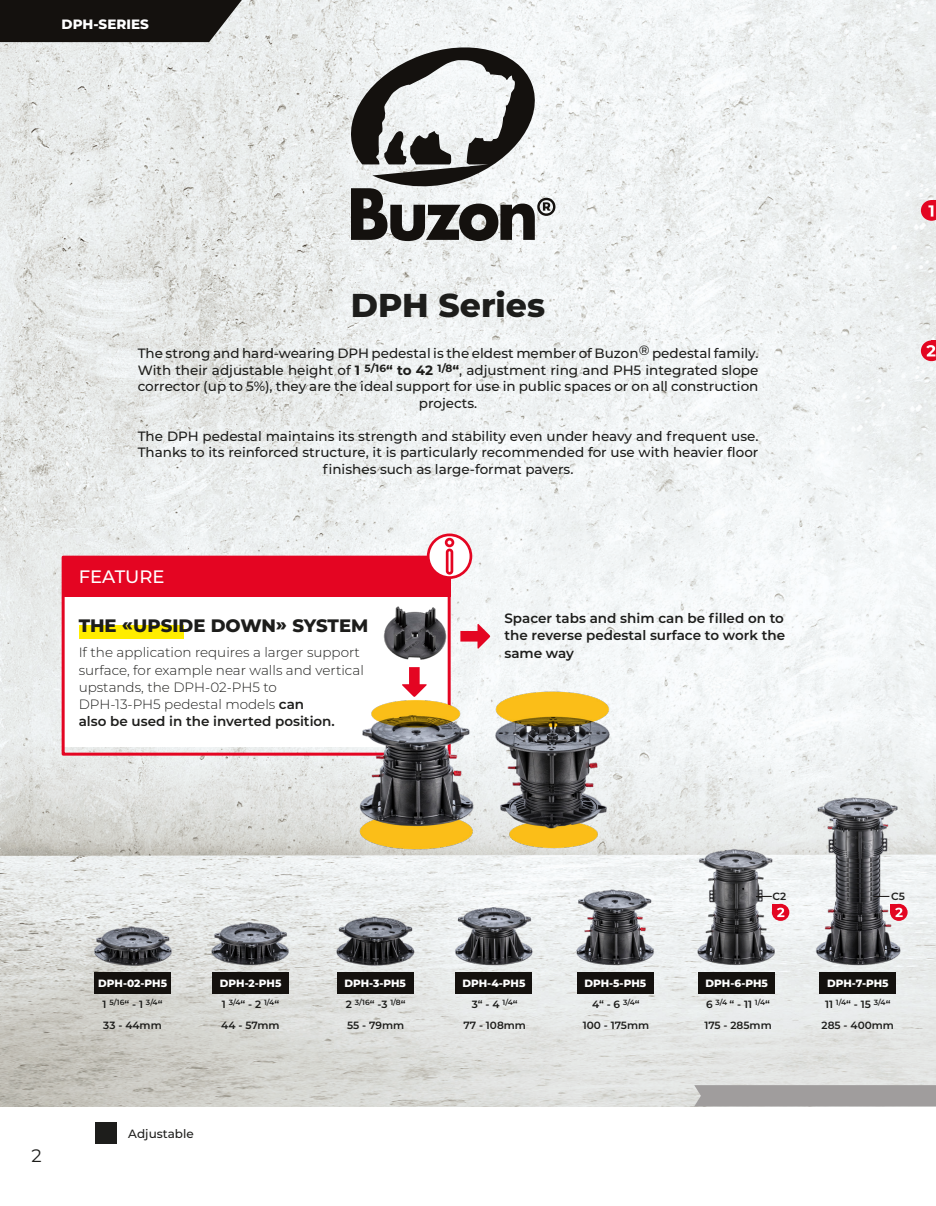
<style>
.page{position:relative;width:936px;height:1206px;background:#fff}
.page>*{position:absolute;margin:0;border:0;box-sizing:border-box;transform-origin:0 0}
.t1{font:800 33px "Montserrat";color:#1d1d1b}
.t2{font:800 18px "Montserrat";color:#1d1d1b}
.t3{font:500 18px "Montserrat";color:#fff}
.t4{font:18px "Montserrat";color:#1d1d1b}
.t5{font:500 13.5px/16.5px "Montserrat";color:#1d1d1b;text-align:center}
.t6{font:300 13.5px/17.2px "Montserrat";color:#1d1d1b}
.t7{font:600 13.5px/17.2px "Montserrat";color:#1d1d1b;text-align:justify}
.t8{font:800 13.5px "Montserrat";color:#fff}
.t9{font:500 12px "Montserrat";color:#1d1d1b}
.t10{font:600 10.5px/21.1px "Montserrat";color:#1d1d1b;text-align:center}
.t11{font:800 10.5px "Montserrat";letter-spacing:-.01em;color:#fff}
.t12{font:600 7.5px "Montserrat";color:#1d1d1b}
.s1{font-weight:700}
.s2{font-weight:600}
.s3{font-size:10.5px}
.s4{font-weight:800;color:#fff}
</style>
<div class="page">
<img style="left:0;top:0;width:935px;height:1106px">
<div style="left:95px;top:1121px;width:22px;height:21px;background:#1d1d1b"></div>
<img style="left:204px;top:900px;width:97px;height:69px">
<div style="left:212px;top:972px;width:77px;height:21px;background:#14110e"></div>
<img style="left:331px;top:902px;width:92px;height:66px">
<div style="left:337px;top:972px;width:76px;height:21px;background:#14110e"></div>
<svg style="left:693px;top:1084px;width:242px;height:22px;background:#a4a1a1"></svg>
<img style="left:439px;top:898px;width:104px;height:71px">
<div style="left:455px;top:972px;width:77px;height:21px;background:#14110e"></div>
<img style="left:564px;top:898px;width:102px;height:69px">
<div style="left:576px;top:972px;width:77px;height:21px;background:#14110e"></div>
<img style="left:687px;top:837px;width:103px;height:132px">
<div style="left:698px;top:972px;width:76px;height:21px;background:#14110e"></div>
<img style="left:810px;top:770px;width:101px;height:197px">
<div style="left:819px;top:972px;width:76px;height:21px;background:#14110e"></div>
<div style="left:94px;top:972px;width:77px;height:21px;background:#14110e"></div>
<img style="left:88px;top:918px;width:87px;height:51px">
<svg style="left:341px;top:37px;width:214px;height:204px"></svg>
<div style="left:0;top:0;width:242px;height:42px;background:#14110e"></div>
<div style="left:64px;top:588px;width:384px;height:158px;background:#fff"></div>
<div style="left:63px;top:557px;width:387px;height:39px;background:#e40522"></div>
<div style="left:62px;top:555px;width:388px;height:200px;border:3px solid #e40522"></div>
<svg style="left:426px;top:533px;width:46px;height:45px"></svg>
<div style="left:80px;top:624px;width:104px;height:14px;background:#ffed00"></div>
<img style="left:383px;top:597px;width:71px;height:73px">
<svg style="left:401px;top:667px;width:26px;height:5px"></svg>
<img style="left:901px;top:91px;width:34px;height:459px">
<svg style="left:920px;top:200px;width:15px;height:21px"></svg>
<svg style="left:920px;top:340px;width:15px;height:21px"></svg>
<img style="left:308px;top:672px;width:370px;height:226px">
<svg style="left:755px;top:895px;width:16px;height:1px"></svg>
<svg style="left:873px;top:895px;width:15px;height:1px"></svg>
<svg style="left:460px;top:622px;width:30px;height:27px"></svg>
<div style="left:889px;top:903px;width:9px;height:9px;background:#e30521"></div>
<svg style="left:889px;top:903px;width:18px;height:17px"></svg>
<svg style="left:894px;top:907px;width:8px;height:9px"></svg>
<div style="left:771px;top:903px;width:9px;height:9px;background:#e30521"></div>
<svg style="left:771px;top:903px;width:18px;height:17px"></svg>
<svg style="left:776px;top:907px;width:8px;height:9px"></svg>
<p class="t8" style="left:62px;top:14px;width:89px">DPH-SERIES</p>
<h1 class="t1" style="left:351px;top:280px;width:196px">DPH Series</h1>
<p class="t5" style="left:138px;top:344px;width:622px">The strong and hard-wearing DPH pedestal is the eldest member of Buzon® pedestal family.<br>With their adjustable height of <span class="s1">1</span> <sup>5/16</sup><span class="s1">“ to 42</span> <sup>1/8</sup><span class="s1">“</span>, adjustment ring and PH5 integrated slope corrector (up to 5%), they are the ideal support for use in public spaces or on all construction projects.</p>
<p class="t5" style="left:138px;top:427px;width:622px">The DPH pedestal maintains its strength and stability even under heavy and frequent use.<br>Thanks to its reinforced structure, it is particularly recommended for use with heavier floor finishes such as large-format pavers.</p>
<h2 class="t3" style="left:79px;top:563px;width:87px">FEATURE</h2>
<h2 class="t2" style="left:79px;top:611px;width:291px">THE «UPSIDE DOWN» SYSTEM</h2>
<p class="t6" style="left:79px;top:643px;width:286px">If the application requires a larger support surface, for example near walls and vertical upstands, the DPH-02-PH5 to<br>DPH-13-PH5 pedestal models <span class="s2">can<br>also be used in the inverted position.</span></p>
<p class="t7" style="left:504px;top:608px;width:282px">Spacer tabs and shim can be filled on to the reverse pedestal surface to work the same way</p>
<h2 class="t4" style="left:32px;top:1142px;width:12px">2</h2>
<p class="t11" style="left:98px;top:975px;width:70px">DPH-02-PH5</p>
<p class="t12" style="left:102px;top:996px;width:61px"><span class="s3">1</span> 5/16<span class="s3">“ - 1</span> 3/4<span class="s3">“</span></p>
<p class="t10" style="left:103px;top:1014px;width:60px">33 - 44mm</p>
<p class="t11" style="left:220px;top:975px;width:63px">DPH-2-PH5</p>
<p class="t12" style="left:222px;top:996px;width:59px"><span class="s3">1</span> 3/4<span class="s3">“ - 2</span> 1/4<span class="s3">“</span></p>
<p class="t10" style="left:221px;top:1014px;width:60px">44 - 57mm</p>
<p class="t9" style="left:128px;top:1124px;width:67px">Adjustable</p>
<p class="t11" style="left:344px;top:975px;width:63px">DPH-3-PH5</p>
<p class="t12" style="left:346px;top:996px;width:61px"><span class="s3">2</span> 3/16<span class="s3">“ -3</span> 1/8<span class="s3">“</span></p>
<p class="t10" style="left:347px;top:1014px;width:59px">55 - 79mm</p>
<p class="t10" style="left:772px;top:884px;width:15px">C2</p>
<p class="t10" style="left:890px;top:884px;width:15px">C5</p>
<p class="t10" style="left:462px;top:971px;width:65px"><span class="s4">DPH-4-PH5<br></span>3“ - 4 <sup>1/4</sup>“<br>77 - 108mm</p>
<p class="t10" style="left:582px;top:971px;width:68px"><span class="s4">DPH-5-PH5<br></span>4“ - 6 <sup>3/4</sup>“<br>100 - 175mm</p>
<p class="t10" style="left:704px;top:971px;width:69px;text-align:left"><span class="s4">DPH-6-PH5<br></span>6 <sup>3/4</sup> “ - 11 <sup>1/4</sup>“<br>175 - 285mm</p>
<p class="t10" style="left:821px;top:971px;width:74px"><span class="s4">DPH-7-PH5<br></span>11 <sup>1/4</sup>“ - 15 <sup>3/4</sup>“<br>285 - 400mm</p>
</div>
